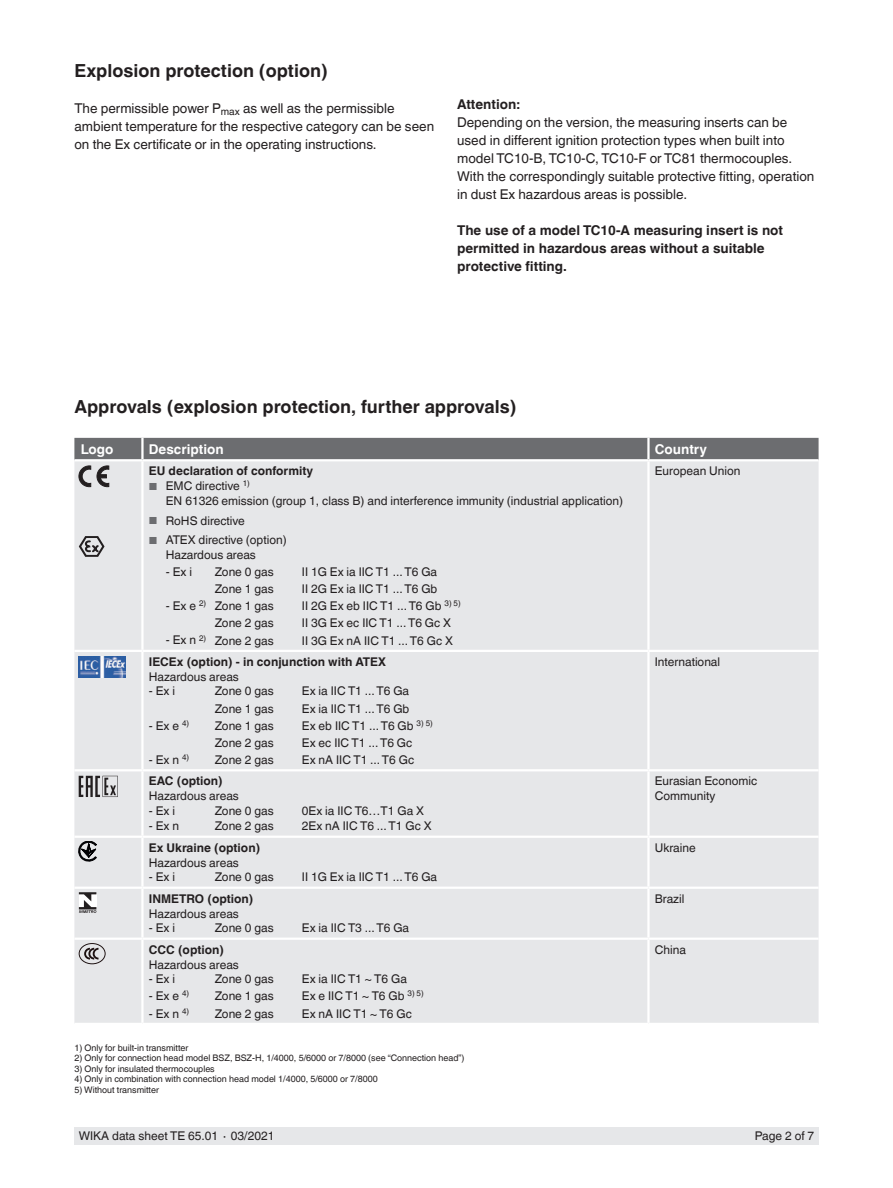
<style>
.page{position:relative;width:893px;height:1188px;background:#fff}
.page>*{position:absolute;margin:0;border:0;box-sizing:border-box;transform-origin:0 0}
.t1{font:700 18px "Helvetica World";color:#231f20}
.t2{font:13.5px/18px "Helvetica World";color:#231f20}
.t3{font:700 13.5px/18px "Helvetica World";color:#231f20}
.t4{font:700 13.5px "Helvetica World";color:#fff}
.t5{font:12px/15px "Helvetica World";color:#231f20}
.t6{font:700 12px "Helvetica World";color:#231f20}
.t7{font:9px "Helvetica World";color:#231f20}
.s1{font-size:10.2px;color:#6c6d70}
</style>
<div class="page">
<div style="left:74px;top:1128px;width:745px;height:17px;background:#e6e7e9"></div>
<div style="left:74px;top:438px;width:745px;height:21px;background:#6c6d70"></div>
<div style="left:74px;top:461px;width:745px;height:562px;background:#e6e7e9"></div>
<hr style="left:142px;top:769px;width:506px;height:2px;background:#fff">
<hr style="left:142px;top:836px;width:506px;height:2px;background:#fff">
<hr style="left:648px;top:836px;width:171px;height:2px;background:#fff">
<hr style="left:74px;top:650px;width:68px;height:2px;background:#fff">
<hr style="left:647px;top:838px;width:3px;height:49px;background:#fff">
<hr style="left:142px;top:650px;width:506px;height:2px;background:#fff">
<hr style="left:648px;top:650px;width:171px;height:2px;background:#fff">
<hr style="left:142px;top:887px;width:506px;height:2px;background:#fff">
<hr style="left:74px;top:836px;width:68px;height:2px;background:#fff">
<hr style="left:141px;top:838px;width:3px;height:49px;background:#fff">
<hr style="left:141px;top:889px;width:3px;height:49px;background:#fff">
<hr style="left:648px;top:887px;width:171px;height:2px;background:#fff">
<hr style="left:647px;top:889px;width:3px;height:49px;background:#fff">
<hr style="left:142px;top:938px;width:506px;height:2px;background:#fff">
<hr style="left:74px;top:769px;width:68px;height:2px;background:#fff">
<hr style="left:648px;top:769px;width:171px;height:2px;background:#fff">
<hr style="left:648px;top:938px;width:171px;height:2px;background:#fff">
<hr style="left:647px;top:940px;width:3px;height:83px;background:#fff">
<hr style="left:74px;top:887px;width:68px;height:2px;background:#fff">
<hr style="left:74px;top:938px;width:68px;height:2px;background:#fff">
<hr style="left:141px;top:940px;width:3px;height:83px;background:#fff">
<hr style="left:647px;top:461px;width:3px;height:189px;background:#fff">
<hr style="left:647px;top:652px;width:3px;height:117px;background:#fff">
<hr style="left:141px;top:461px;width:3px;height:189px;background:#fff">
<hr style="left:141px;top:652px;width:3px;height:117px;background:#fff">
<hr style="left:141px;top:438px;width:3px;height:21px;background:#fff">
<hr style="left:647px;top:438px;width:3px;height:21px;background:#fff">
<hr style="left:647px;top:771px;width:3px;height:65px;background:#fff">
<hr style="left:141px;top:771px;width:3px;height:65px;background:#fff">
<svg style="left:79px;top:466px;width:12px;height:21px"></svg>
<svg style="left:97px;top:466px;width:12px;height:21px"></svg>
<svg style="left:79px;top:536px;width:26px;height:21px"></svg>
<img style="left:79px;top:656px;width:47px;height:22px">
<svg style="left:79px;top:776px;width:39px;height:21px"></svg>
<svg style="left:79px;top:841px;width:17px;height:20px"></svg>
<svg style="left:79px;top:892px;width:17px;height:21px"></svg>
<svg style="left:79px;top:943px;width:27px;height:21px"></svg>
<h1 class="t1" style="left:74px;top:60px;width:255px">Explosion protection (option)</h1>
<p class="t2" style="left:74px;top:99px;width:361px">The permissible power P<sub>max</sub> as well as the permissible ambient temperature for the respective category can be seen on the Ex certificate or in the operating instructions.</p>
<p class="t3" style="left:457px;top:95px;width:64px">Attention:</p>
<p class="t2" style="left:457px;top:113px;width:359px">Depending on the version, the measuring inserts can be used in different ignition protection types when built into model TC10-B, TC10-C, TC10-F or TC81 thermocouples.<br>With the correspondingly suitable protective fitting, operation in dust Ex hazardous areas is possible.</p>
<p class="t3" style="left:457px;top:221px;width:327px">The use of a model TC10-A measuring insert is not permitted in hazardous areas without a suitable protective fitting.</p>
<h1 class="t1" style="left:74px;top:396px;width:444px">Approvals (explosion protection, further approvals)</h1>
<p class="t4" style="left:81px;top:441px;width:34px">Logo</p>
<p class="t4" style="left:149px;top:441px;width:76px">Description</p>
<p class="t4" style="left:655px;top:441px;width:54px">Country</p>
<p class="t6" style="left:149px;top:464px;width:166px">EU declaration of conformity</p>
<p class="t5" style="left:166px;top:479px;width:459px;text-indent:-17px"><span class="s1">■</span> EMC directive <sup>1)<br></sup>EN 61326 emission (group 1, class B) and interference immunity (industrial application)</p>
<p class="t5" style="left:149px;top:513px;width:98px"><span class="s1">■</span> RoHS directive</p>
<p class="t5" style="left:166px;top:533px;width:122px;text-indent:-17px"><span class="s1">■</span> ATEX directive (option)<br>Hazardous areas</p>
<p class="t5" style="left:166px;top:564px;width:28px">- Ex i</p>
<p class="t5" style="left:215px;top:564px;width:61px">Zone 0 gas</p>
<p class="t5" style="left:302px;top:564px;width:137px">II 1G Ex ia IIC T1 ... T6 Ga</p>
<p class="t5" style="left:215px;top:582px;width:61px">Zone 1 gas</p>
<p class="t5" style="left:302px;top:582px;width:137px">II 2G Ex ia IIC T1 ... T6 Gb</p>
<p class="t5" style="left:166px;top:599px;width:109px">- Ex e <sup>2)</sup> Zone 1 gas</p>
<p class="t5" style="left:302px;top:599px;width:160px">II 2G Ex eb IIC T1 ... T6 Gb <sup>3)</sup> <sup>5)</sup></p>
<p class="t5" style="left:215px;top:616px;width:61px">Zone 2 gas</p>
<p class="t5" style="left:302px;top:616px;width:151px">II 3G Ex ec IIC T1 ... T6 Gc X</p>
<p class="t5" style="left:166px;top:633px;width:109px">- Ex n <sup>2)</sup> Zone 2 gas</p>
<p class="t5" style="left:302px;top:633px;width:153px">II 3G Ex nA IIC T1 ... T6 Gc X</p>
<p class="t5" style="left:655px;top:464px;width:87px">European Union</p>
<p class="t6" style="left:149px;top:655px;width:239px">IECEx (option) - in conjunction with ATEX</p>
<p class="t5" style="left:149px;top:669px;width:92px">Hazardous areas</p>
<p class="t5" style="left:149px;top:684px;width:28px">- Ex i</p>
<p class="t5" style="left:215px;top:684px;width:61px">Zone 0 gas</p>
<p class="t5" style="left:302px;top:684px;width:109px">Ex ia IIC T1 ... T6 Ga</p>
<p class="t5" style="left:215px;top:701px;width:61px">Zone 1 gas</p>
<p class="t5" style="left:302px;top:701px;width:109px">Ex ia IIC T1 ... T6 Gb</p>
<p class="t5" style="left:149px;top:718px;width:42px">- Ex e <sup>4)</sup></p>
<p class="t5" style="left:215px;top:718px;width:61px">Zone 1 gas</p>
<p class="t5" style="left:302px;top:718px;width:132px">Ex eb IIC T1 ... T6 Gb <sup>3)</sup> <sup>5)</sup></p>
<p class="t5" style="left:215px;top:735px;width:61px">Zone 2 gas</p>
<p class="t5" style="left:302px;top:735px;width:112px">Ex ec IIC T1 ... T6 Gc</p>
<p class="t5" style="left:149px;top:752px;width:42px">- Ex n <sup>4)</sup></p>
<p class="t5" style="left:215px;top:752px;width:61px">Zone 2 gas</p>
<p class="t5" style="left:302px;top:752px;width:114px">Ex nA IIC T1 ... T6 Gc</p>
<p class="t6" style="left:149px;top:774px;width:75px">EAC (option)</p>
<p class="t5" style="left:149px;top:789px;width:92px">Hazardous areas</p>
<p class="t5" style="left:149px;top:803px;width:28px">- Ex i</p>
<p class="t5" style="left:215px;top:803px;width:61px">Zone 0 gas</p>
<p class="t5" style="left:302px;top:803px;width:124px">0Ex ia IIC T6…T1 Ga X</p>
<p class="t5" style="left:149px;top:819px;width:32px">- Ex n</p>
<p class="t5" style="left:215px;top:819px;width:61px">Zone 2 gas</p>
<p class="t5" style="left:302px;top:819px;width:131px">2Ex nA IIC T6 ... T1 Gc X</p>
<p class="t6" style="left:149px;top:841px;width:113px">Ex Ukraine (option)</p>
<p class="t5" style="left:149px;top:855px;width:92px">Hazardous areas</p>
<p class="t5" style="left:149px;top:870px;width:28px">- Ex i</p>
<p class="t5" style="left:215px;top:870px;width:61px">Zone 0 gas</p>
<p class="t5" style="left:302px;top:870px;width:137px">II 1G Ex ia IIC T1 ... T6 Ga</p>
<p class="t6" style="left:149px;top:892px;width:106px">INMETRO (option)</p>
<p class="t5" style="left:149px;top:906px;width:92px">Hazardous areas</p>
<p class="t5" style="left:149px;top:921px;width:28px">- Ex i</p>
<p class="t5" style="left:215px;top:921px;width:61px">Zone 0 gas</p>
<p class="t5" style="left:302px;top:921px;width:109px">Ex ia IIC T3 ... T6 Ga</p>
<p class="t6" style="left:149px;top:943px;width:77px">CCC (option)</p>
<p class="t5" style="left:149px;top:957px;width:92px">Hazardous areas</p>
<p class="t5" style="left:149px;top:972px;width:28px">- Ex i</p>
<p class="t5" style="left:215px;top:972px;width:61px">Zone 0 gas</p>
<p class="t5" style="left:302px;top:972px;width:107px">Ex ia IIC T1 ~ T6 Ga</p>
<p class="t5" style="left:149px;top:989px;width:42px">- Ex e <sup>4)</sup></p>
<p class="t5" style="left:215px;top:989px;width:61px">Zone 1 gas</p>
<p class="t5" style="left:302px;top:989px;width:123px">Ex e IIC T1 ~ T6 Gb <sup>3)</sup> <sup>5)</sup></p>
<p class="t5" style="left:149px;top:1006px;width:42px">- Ex n <sup>4)</sup></p>
<p class="t5" style="left:215px;top:1006px;width:61px">Zone 2 gas</p>
<p class="t5" style="left:302px;top:1006px;width:112px">Ex nA IIC T1 ~ T6 Gc</p>
<p class="t7" style="left:74px;top:1042px;width:115px">1) Only for built-in transmitter</p>
<p class="t7" style="left:74px;top:1053px;width:392px">2) Only for connection head model BSZ, BSZ-H, 1/4000, 5/6000 or 7/8000 (see “Connection head”)</p>
<p class="t7" style="left:74px;top:1063px;width:142px">3) Only for insulated thermocouples</p>
<p class="t7" style="left:74px;top:1074px;width:305px">4) Only in combination with connection head model 1/4000, 5/6000 or 7/8000</p>
<p class="t7" style="left:74px;top:1084px;width:86px">5) Without transmitter</p>
<p class="t5" style="left:655px;top:654px;width:67px">International</p>
<p class="t5" style="left:655px;top:774px;width:104px">Eurasian Economic<br>Community</p>
<p class="t5" style="left:655px;top:840px;width:42px">Ukraine</p>
<p class="t5" style="left:655px;top:891px;width:31px">Brazil</p>
<p class="t5" style="left:655px;top:942px;width:33px">China</p>
<p class="t5" style="left:79px;top:1129px;width:197px">WIKA data sheet TE 65.01 ∙ 03/2021</p>
<p class="t5" style="left:755px;top:1129px;width:61px">Page 2 of 7</p>
</div>
